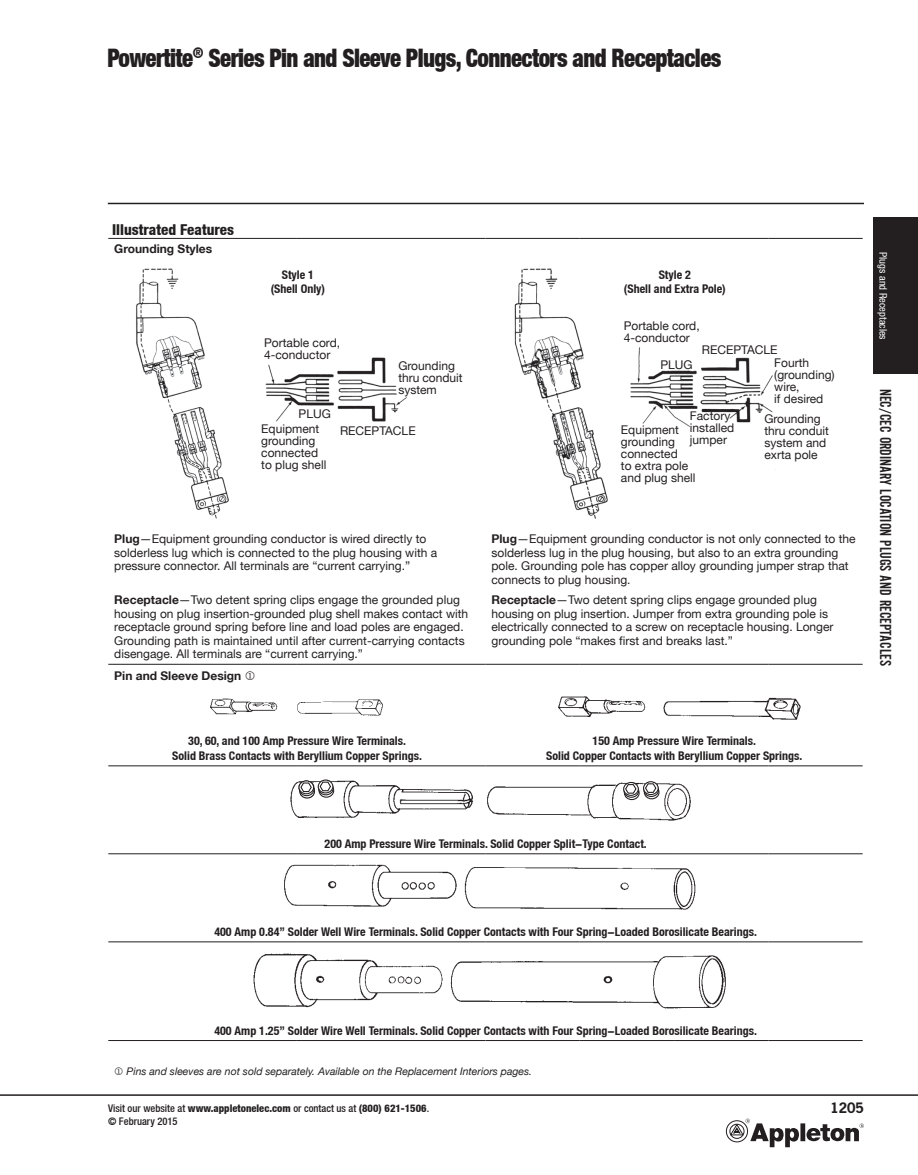
<style>
.page{position:relative;width:918px;height:1175px;background:#fff}
.page>*{position:absolute;margin:0;border:0;box-sizing:border-box;transform-origin:0 0}
.t1{font:900 condensed 25.5px "Helvetica Neue LT";letter-spacing:-.025em;color:#231f20;scale:.9 1}
.t2{font:16.5px "Alternate Gothic EF No Two";color:#231f20}
.t3{font:800 condensed 15px "Helvetica Neue LT";color:#231f20}
.t4{font:700 13.5px "News Gothic Std";color:#231f20}
.t5{font:12px/12px "Helvetica Neue LT";color:#231f20}
.t6{font:700 condensed 12px/14.4px "Helvetica Neue LT";color:#231f20;text-align:center}
.t7{font:700 12px "Helvetica Neue LT";color:#231f20}
.t8{font:500 condensed 10.5px/12.6px "Helvetica Neue LT";color:#231f20}
.t9{font:italic 10.5px "Helvetica Neue LT";color:#231f20}
.t10{font:condensed 10.5px "Helvetica Neue LT";color:#fff}
.s1{font-weight:700}
.s2{font-weight:800}
</style>
<div class="page">
<hr style="left:108px;top:203px;width:756px;height:1px;background:#231f20">
<div style="left:873px;top:218px;width:45px;height:156px;background:#231f20"></div>
<hr style="left:0;top:1094px;width:918px;height:1px;background:#231f20">
<div style="left:800px;top:1123px;width:5px;height:18px;background:#231f20"></div>
<svg style="left:806px;top:1123px;width:58px;height:19px"></svg>
<svg style="left:726px;top:1118px;width:73px;height:29px"></svg>
<hr style="left:108px;top:664px;width:189px;height:1px;background:#231f20">
<hr style="left:297px;top:664px;width:188px;height:1px;background:#231f20">
<hr style="left:485px;top:664px;width:95px;height:1px;background:#231f20">
<hr style="left:580px;top:664px;width:94px;height:1px;background:#231f20">
<hr style="left:674px;top:664px;width:94px;height:1px;background:#231f20">
<hr style="left:768px;top:664px;width:94px;height:1px;background:#231f20">
<hr style="left:108px;top:1040px;width:189px;height:1px;background:#231f20">
<hr style="left:297px;top:1040px;width:188px;height:1px;background:#231f20">
<hr style="left:485px;top:1040px;width:95px;height:1px;background:#231f20">
<hr style="left:580px;top:1040px;width:94px;height:1px;background:#231f20">
<hr style="left:674px;top:1040px;width:94px;height:1px;background:#231f20">
<hr style="left:768px;top:1040px;width:94px;height:1px;background:#231f20">
<hr style="left:108px;top:765px;width:189px;height:1px;background:#231f20">
<hr style="left:297px;top:765px;width:188px;height:1px;background:#231f20">
<hr style="left:485px;top:765px;width:95px;height:1px;background:#231f20">
<hr style="left:580px;top:765px;width:94px;height:1px;background:#231f20">
<hr style="left:674px;top:765px;width:94px;height:1px;background:#231f20">
<hr style="left:768px;top:765px;width:94px;height:1px;background:#231f20">
<hr style="left:108px;top:853px;width:189px;height:1px;background:#231f20">
<hr style="left:297px;top:853px;width:188px;height:1px;background:#231f20">
<hr style="left:485px;top:853px;width:95px;height:1px;background:#231f20">
<hr style="left:580px;top:853px;width:94px;height:1px;background:#231f20">
<hr style="left:674px;top:853px;width:94px;height:1px;background:#231f20">
<hr style="left:768px;top:853px;width:94px;height:1px;background:#231f20">
<hr style="left:108px;top:941px;width:189px;height:1px;background:#231f20">
<hr style="left:297px;top:941px;width:188px;height:1px;background:#231f20">
<hr style="left:485px;top:941px;width:95px;height:1px;background:#231f20">
<hr style="left:580px;top:941px;width:94px;height:1px;background:#231f20">
<hr style="left:674px;top:941px;width:94px;height:1px;background:#231f20">
<hr style="left:768px;top:941px;width:94px;height:1px;background:#231f20">
<hr style="left:108px;top:238px;width:189px;height:1px;background:#231f20">
<hr style="left:297px;top:238px;width:188px;height:1px;background:#231f20">
<hr style="left:485px;top:238px;width:95px;height:1px;background:#231f20">
<hr style="left:580px;top:238px;width:94px;height:1px;background:#231f20">
<hr style="left:674px;top:238px;width:94px;height:1px;background:#231f20">
<hr style="left:768px;top:238px;width:94px;height:1px;background:#231f20">
<img style="left:265px;top:357px;width:142px;height:65px">
<img style="left:136px;top:268px;width:93px;height:251px">
<img style="left:630px;top:347px;width:146px;height:123px">
<img style="left:514px;top:268px;width:94px;height:251px">
<img style="left:210px;top:698px;width:173px;height:18px">
<div style="left:321px;top:703px;width:11px;height:6px;background:#fff"></div>
<img style="left:558px;top:696px;width:243px;height:24px">
<img style="left:290px;top:780px;width:401px;height:41px">
<div style="left:299px;top:784px;width:16px;height:14px;border:1px solid #231f20;border-radius:50%"></div>
<div style="left:299px;top:782px;width:15px;height:14px;border:1px solid #231f20;border-radius:50%"></div>
<div style="left:298px;top:780px;width:16px;height:14px;border:1px solid #231f20;border-radius:50%"></div>
<div style="left:318px;top:779px;width:15px;height:14px;border:1px solid #231f20;border-radius:50%"></div>
<svg style="left:300px;top:781px;width:36px;height:19px"></svg>
<div style="left:643px;top:781px;width:16px;height:14px;border:1px solid #231f20;border-radius:50%"></div>
<svg style="left:622px;top:782px;width:39px;height:21px"></svg>
<img style="left:284px;top:864px;width:412px;height:46px">
<img style="left:253px;top:953px;width:473px;height:56px">
<h1 class="t1" style="left:108px;top:42px;width:683px">Powertite<sup>®</sup> Series Pin and Sleeve Plugs, Connectors and Receptacles</h1>
<p class="t3" style="left:112px;top:220px;width:123px">Illustrated Features</p>
<p class="t7" style="left:114px;top:241px;width:100px">Grounding Styles</p>
<p class="t6" style="left:271px;top:267px;width:56px">Style 1 (Shell Only)</p>
<p class="t5" style="left:264px;top:337px;width:78px">Portable cord,<br>4-conductor</p>
<p class="t5" style="left:299px;top:407px;width:34px">PLUG</p>
<p class="t5" style="left:398px;top:359px;width:66px">Grounding thru conduit system</p>
<p class="t5" style="left:261px;top:422px;width:67px">Equipment grounding connected to plug shell</p>
<p class="t5" style="left:340px;top:424px;width:77px">RECEPTACLE</p>
<p class="t6" style="left:624px;top:267px;width:103px">Style 2<br>(Shell and Extra Pole)</p>
<p class="t5" style="left:624px;top:319px;width:78px">Portable cord,<br>4-conductor</p>
<p class="t5" style="left:660px;top:358px;width:34px">PLUG</p>
<p class="t5" style="left:702px;top:344px;width:77px">RECEPTACLE</p>
<p class="t5" style="left:774px;top:356px;width:62px">Fourth (grounding) wire,<br>if desired</p>
<p class="t5" style="left:690px;top:409px;width:46px">Factory installed jumper</p>
<p class="t5" style="left:621px;top:423px;width:76px">Equipment grounding connected<br>to extra pole and plug shell</p>
<p class="t5" style="left:764px;top:412px;width:66px">Grounding thru conduit system and exrta pole</p>
<p class="t5" style="left:114px;top:532px;width:324px;line-height:13.5px"><span class="s1">Plug</span>—Equipment grounding conductor is wired directly to solderless lug which is connected to the plug housing with a pressure connector. All terminals are “current carrying.”</p>
<p class="t5" style="left:491px;top:532px;width:366px;line-height:13.5px"><span class="s1">Plug</span>—Equipment grounding conductor is not only connected to the solderless lug in the plug housing, but also to an extra grounding pole. Grounding pole has copper alloy grounding jumper strap that connects to plug housing.</p>
<p class="t5" style="left:114px;top:593px;width:355px;line-height:13.5px"><span class="s1">Receptacle</span>—Two detent spring clips engage the grounded plug housing on plug insertion-grounded plug shell makes contact with receptacle ground spring before line and load poles are engaged.<br>Grounding path is maintained until after current-carrying contacts disengage. All terminals are “current carrying.”</p>
<p class="t5" style="left:491px;top:593px;width:344px;line-height:13.5px"><span class="s1">Receptacle</span>—Two detent spring clips engage grounded plug housing on plug insertion. Jumper from extra grounding pole is electrically connected to a screw on receptacle housing. Longer grounding pole “makes first and breaks last.”</p>
<p class="t7" style="left:114px;top:668px;width:129px">Pin and Sleeve Design</p>
<p class="t6" style="left:172px;top:734px;width:251px">30, 60, and 100 Amp Pressure Wire Terminals.<br>Solid Brass Contacts with Beryllium Copper Springs.</p>
<p class="t6" style="left:546px;top:734px;width:258px">150 Amp Pressure Wire Terminals.<br>Solid Copper Contacts with Beryllium Copper Springs.</p>
<p class="t10" style="left:889px;top:252px;width:89px;rotate:90deg">Plugs and Receptacles</p>
<h2 class="t2" style="left:894px;top:388px;width:279px;rotate:90deg">NEC/CEC Ordinary Location Plugs and Receptacles</h2>
<p class="t6" style="left:325px;top:836px;width:324px">200 Amp Pressure Wire Terminals. Solid Copper Split-Type Contact.</p>
<p class="t6" style="left:214px;top:924px;width:544px">400 Amp 0.84” Solder Well Wire Terminals. Solid Copper Contacts with Four Spring-Loaded Borosilicate Bearings.</p>
<p class="t6" style="left:214px;top:1022px;width:544px">400 Amp 1.25” Solder Wire Well Terminals. Solid Copper Contacts with Four Spring-Loaded Borosilicate Bearings.</p>
<p class="t9" style="left:127px;top:1065px;width:407px">Pins and sleeves are not sold separately. Available on the Replacement Interiors pages.</p>
<p class="t8" style="left:108px;top:1102px;width:323px">Visit our website at <span class="s2">www.appletonelec.com</span> or contact us at <span class="s2">(800) 621-1506</span>. © February 2015</p>
<p class="t4" style="left:830px;top:1099px;width:35px">1205</p>
</div>
